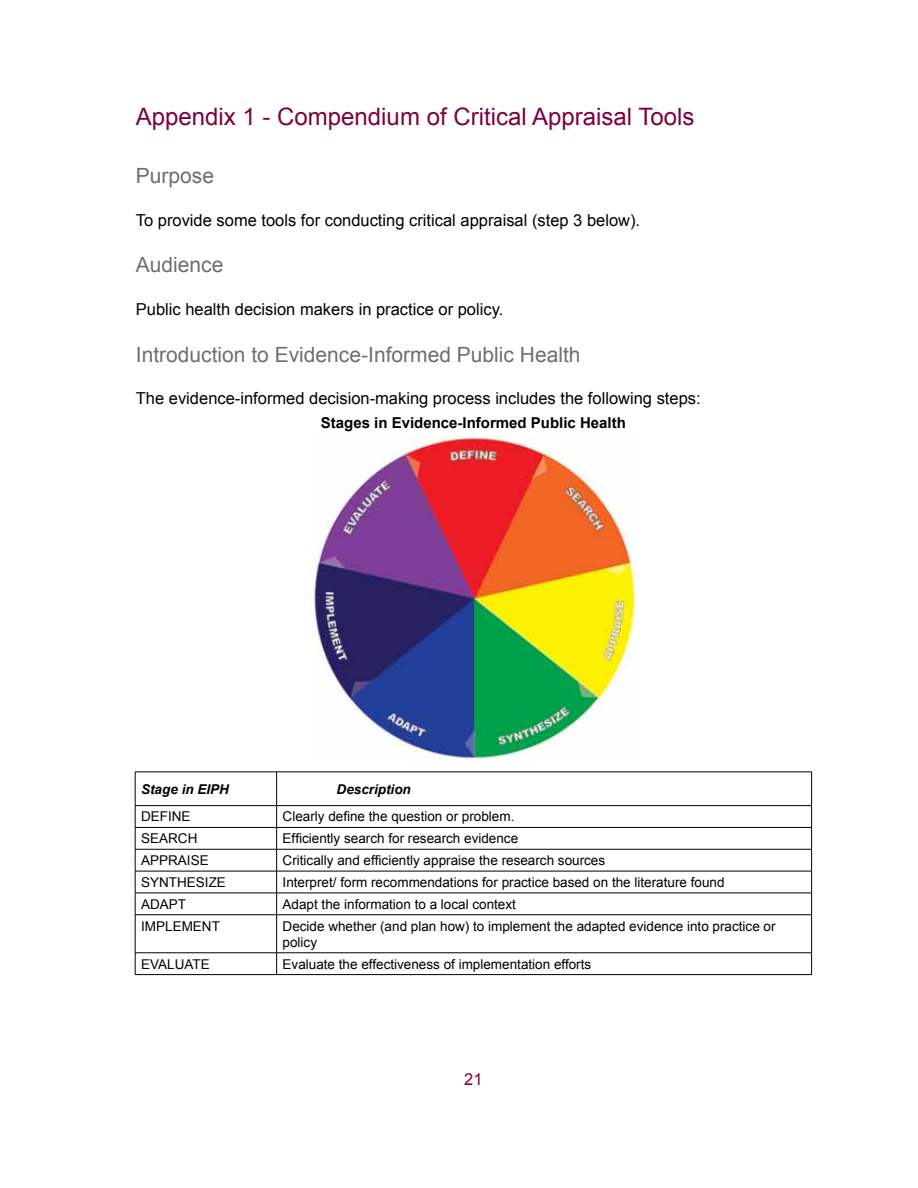
<style>
.page{position:relative;width:918px;height:1188px;background:#fff}
.page>*{position:absolute;margin:0;border:0;box-sizing:border-box;transform-origin:0 0}
.t1{font:24px "Arial";color:#7c0040}
.t2{font:21px "Arial";color:#6d6e71}
.t3{font:16.5px "Arial";color:#000}
.t4{font:16.5px "Arial";color:#7c0040}
.t5{font:700 15px "Arial";color:#000}
.t6{font:13.5px/16.2px "Arial";color:#000}
.t7{font:italic 700 13.5px "Arial";color:#000}
</style>
<div class="page">
<img style="left:311px;top:436px;width:324px;height:324px">
<hr style="left:135px;top:772px;width:142px;height:1px;background:#000">
<hr style="left:135px;top:772px;width:1px;height:33px;background:#000">
<hr style="left:277px;top:772px;width:535px;height:1px;background:#000">
<hr style="left:276px;top:772px;width:1px;height:33px;background:#000">
<hr style="left:811px;top:772px;width:1px;height:33px;background:#000">
<hr style="left:135px;top:805px;width:142px;height:1px;background:#000">
<hr style="left:277px;top:805px;width:535px;height:1px;background:#000">
<hr style="left:135px;top:827px;width:142px;height:1px;background:#000">
<hr style="left:277px;top:827px;width:535px;height:1px;background:#000">
<hr style="left:135px;top:849px;width:142px;height:1px;background:#000">
<hr style="left:277px;top:849px;width:535px;height:1px;background:#000">
<hr style="left:135px;top:871px;width:142px;height:1px;background:#000">
<hr style="left:277px;top:871px;width:535px;height:1px;background:#000">
<hr style="left:135px;top:893px;width:142px;height:1px;background:#000">
<svg style="left:135px;top:806px;width:1px;height:108px"></svg>
<hr style="left:277px;top:893px;width:535px;height:1px;background:#000">
<svg style="left:276px;top:806px;width:1px;height:108px"></svg>
<svg style="left:811px;top:806px;width:1px;height:108px"></svg>
<hr style="left:135px;top:914px;width:142px;height:1px;background:#000">
<hr style="left:135px;top:915px;width:1px;height:38px;background:#000">
<hr style="left:277px;top:914px;width:535px;height:1px;background:#000">
<hr style="left:276px;top:915px;width:1px;height:38px;background:#000">
<hr style="left:811px;top:915px;width:1px;height:38px;background:#000">
<hr style="left:135px;top:953px;width:142px;height:1px;background:#000">
<svg style="left:135px;top:953px;width:1px;height:21px"></svg>
<hr style="left:277px;top:953px;width:535px;height:1px;background:#000">
<svg style="left:276px;top:953px;width:1px;height:21px"></svg>
<svg style="left:811px;top:953px;width:1px;height:21px"></svg>
<hr style="left:135px;top:974px;width:142px;height:1px;background:#000">
<hr style="left:277px;top:974px;width:535px;height:1px;background:#000">
<h1 class="t1" style="left:136px;top:101px;width:560px">Appendix 1 - Compendium of Critical Appraisal Tools</h1>
<h2 class="t2" style="left:136px;top:162px;width:80px">Purpose</h2>
<p class="t3" style="left:136px;top:209px;width:506px">To provide some tools for conducting critical appraisal (step 3 below).</p>
<h2 class="t2" style="left:136px;top:251px;width:89px">Audience</h2>
<p class="t3" style="left:136px;top:298px;width:369px">Public health decision makers in practice or policy.</p>
<h2 class="t2" style="left:136px;top:341px;width:446px">Introduction to Evidence-Informed Public Health</h2>
<p class="t3" style="left:136px;top:388px;width:566px">The evidence-informed decision-making process includes the following steps:</p>
<p class="t5" style="left:321px;top:413px;width:307px">Stages in Evidence-Informed Public Health</p>
<p class="t7" style="left:141px;top:780px;width:89px">Stage in EIPH</p>
<p class="t7" style="left:337px;top:780px;width:76px">Description</p>
<p class="t6" style="left:141px;top:809px;width:51px">DEFINE</p>
<p class="t6" style="left:283px;top:809px;width:233px">Clearly define the question or problem.</p>
<p class="t6" style="left:141px;top:831px;width:58px">SEARCH</p>
<p class="t6" style="left:283px;top:831px;width:237px">Efficiently search for research evidence</p>
<p class="t6" style="left:141px;top:852px;width:69px">APPRAISE</p>
<p class="t6" style="left:283px;top:852px;width:324px">Critically and efficiently appraise the research sources</p>
<p class="t6" style="left:141px;top:874px;width:86px">SYNTHESIZE</p>
<p class="t6" style="left:283px;top:874px;width:443px">Interpret/ form recommendations for practice based on the literature found</p>
<p class="t6" style="left:141px;top:896px;width:47px">ADAPT</p>
<p class="t6" style="left:283px;top:896px;width:235px">Adapt the information to a local context</p>
<p class="t6" style="left:141px;top:918px;width:80px">IMPLEMENT</p>
<p class="t6" style="left:283px;top:918px;width:494px">Decide whether (and plan how) to implement the adapted evidence into practice or policy</p>
<p class="t6" style="left:141px;top:956px;width:70px">EVALUATE</p>
<p class="t6" style="left:283px;top:956px;width:310px">Evaluate the effectiveness of implementation efforts</p>
<p class="t4" style="left:464px;top:1068px;width:20px">21</p>
</div>
